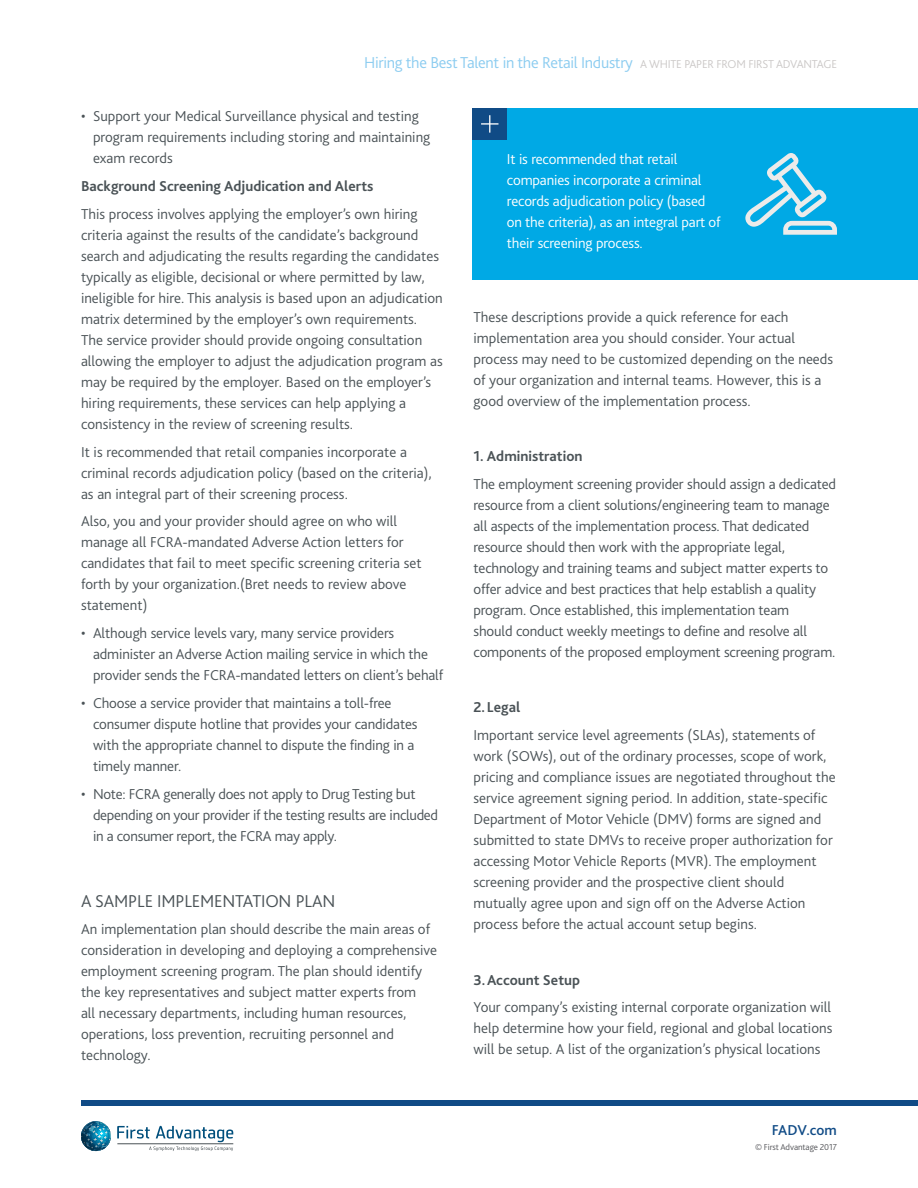
<style>
.page{position:relative;width:918px;height:1188px;background:#fff}
.page>*{position:absolute;margin:0;border:0;box-sizing:border-box;transform-origin:0 0}
.t1{font:300 18px "Bliss 2";letter-spacing:-.01em;color:#4a5256}
.t2{font:300 16.5px "Bliss 2";letter-spacing:-.02em;color:#8cccf0}
.t3{font:300 15px/21px "Bliss 2";color:#4a5256}
.t4{font:300 15px/21px "Bliss 2";letter-spacing:-.01em;color:#fff}
.t5{font:300 15px/21px "Bliss 2";letter-spacing:-.02em;color:#4a5256}
.t6{font:700 15px "Bliss 2";color:#4a5256}
.t7{font:500 15px "Bliss 2";letter-spacing:.005em;color:#104b86}
.t8{font:300 9px "Bliss 2";color:#55565a}
.s1{font-size:12px;color:#cbc8c7}
</style>
<div class="page">
<div style="left:81px;top:1101px;width:837px;height:5px;background:#104b86"></div>
<svg style="left:117px;top:1126px;width:116px;height:25px"></svg>
<svg style="left:81px;top:1121px;width:30px;height:30px"></svg>
<div style="left:472px;top:108px;width:446px;height:172px;background:#00a9e5"></div>
<svg style="left:745px;top:153px;width:92px;height:82px"></svg>
<div style="left:472px;top:108px;width:35px;height:32px;background:#104b86"></div>
<svg style="left:481px;top:115px;width:17px;height:18px"></svg>
<p class="t2" style="left:364px;top:53px;width:474px">H iring the Best Talent in the Retail I ndustry <span class="s1">A White Paper from First Advantage</span></p>
<p class="t3" style="left:93px;top:106px;width:339px;text-indent:-12px">• Support your Medical Surveillance physical and testing program requirements including storing and maintaining exam records</p>
<p class="t6" style="left:81px;top:177px;width:294px">Background Screening Adjudication and Alerts</p>
<p class="t3" style="left:81px;top:203px;width:363px">This process involves applying the employer’s own hiring criteria against the results of the candidate’s background search and adjudicating the results regarding the candidates typically as eligible, decisional or where permitted by law, ineligible for hire. This analysis is based upon an adjudication matrix determined by the employer’s own requirements.<br>The service provider should provide ongoing consultation allowing the employer to adjust the adjudication program as may be required by the employer. Based on the employer’s hiring requirements, these services can help applying a consistency in the review of screening results.</p>
<p class="t3" style="left:81px;top:441px;width:352px">It is recommended that retail companies incorporate a criminal records adjudication policy (based on the criteria), as an integral part of their screening process.</p>
<p class="t3" style="left:81px;top:511px;width:318px">Also, you and your provider should agree on who will manage all FCRA</p>
<p class="t3" style="left:81px;top:532px;width:342px;text-indent:102px">-mandated Adverse Action letters for candidates that fail to meet specific screening criteria set forth by your organization.(Bret needs to review above statement)</p>
<p class="t3" style="left:93px;top:622px;width:337px;text-indent:-12px">• Although service levels vary, many service providers administer an Adverse Action mailing service in which the provider sends the FCRA</p>
<p class="t3" style="left:235px;top:664px;width:210px">-mandated letters on client’s behalf</p>
<p class="t3" style="left:93px;top:692px;width:326px;text-indent:-12px">• Choose a service provider that maintains a toll-free consumer dispute hotline that provides your candidates with the appropriate channel to dispute the finding in a timely manner.</p>
<p class="t3" style="left:81px;top:783px;width:57px">• N ote: FCRA</p>
<p class="t5" style="left:93px;top:783px;width:347px;text-indent:71px">generally does not apply to Drug Testing but depending on your provider if the testing results are included in a consumer report, the FCRA</p>
<p class="t3" style="left:275px;top:825px;width:64px">may apply.</p>
<p class="t1" style="left:81px;top:890px;width:256px">A Sample I mplementation Plan</p>
<p class="t3" style="left:81px;top:919px;width:358px">An implementation plan should describe the main areas of consideration in developing and deploying a comprehensive employment screening program. The plan should identify the key representatives and subject matter experts from<br>all necessary departments, including human resources, operations, loss prevention, recruiting personnel and technology.</p>
<p class="t4" style="left:507px;top:148px;width:216px">It is recommended that retail companies incorporate a criminal records adjudication policy (based on the criteria), as an integral part of their screening process.</p>
<p class="t3" style="left:473px;top:306px;width:361px">These descriptions provide a quick reference for each implementation area you should consider. Your actual process may need to be customized depending on the needs of your organization and internal teams. H owever, this is a good overview of the implementation process.</p>
<p class="t6" style="left:473px;top:447px;width:111px">1. Administration</p>
<p class="t3" style="left:473px;top:473px;width:364px">The employment screening provider should assign a dedicated resource from a client solutions/engineering team to manage all aspects of the implementation process. That dedicated resource should then work with the appropriate legal, technology and training teams and subject matter experts to offer advice and best practices that help establish a quality program. Once established, this implementation team<br>should conduct weekly meetings to define and resolve all components of the proposed employment screening program.</p>
<p class="t6" style="left:473px;top:698px;width:48px">2. Legal</p>
<p class="t3" style="left:473px;top:724px;width:343px">I mportant service level agreements (SLAs), statements of work (SOW</p>
<p class="t3" style="left:473px;top:745px;width:364px;text-indent:69px">s), out of the ordinary processes, scope of work, pricing and compliance issues are negotiated throughout the service agreement signing period. I n addition, state-specific Department of M otor Vehicle (DMV</p>
<p class="t3" style="left:689px;top:808px;width:134px">) forms are signed and</p>
<p class="t3" style="left:473px;top:829px;width:126px">submitted to state DMV</p>
<p class="t3" style="left:473px;top:829px;width:361px;text-indent:145px">s to receive proper authorization for accessing M otor Vehicle Reports (MVR</p>
<p class="t3" style="left:473px;top:850px;width:345px;text-indent:230px">). The employment screening provider and the prospective client should mutually agree upon and sign off on the Adverse Action process before the actual account setup begins.</p>
<p class="t6" style="left:474px;top:970px;width:108px">3.Account Setup</p>
<p class="t3" style="left:474px;top:996px;width:360px;text-align:justify">Your company’s existing internal corporate organization will help determine how your field, regional and global locations will be setup. A list of the organization’s physical locations</p>
<p class="t7" style="left:772px;top:1120px;width:67px">FADV.com</p>
<p class="t8" style="left:755px;top:1141px;width:83px">© First Advantage 2017</p>
</div>
